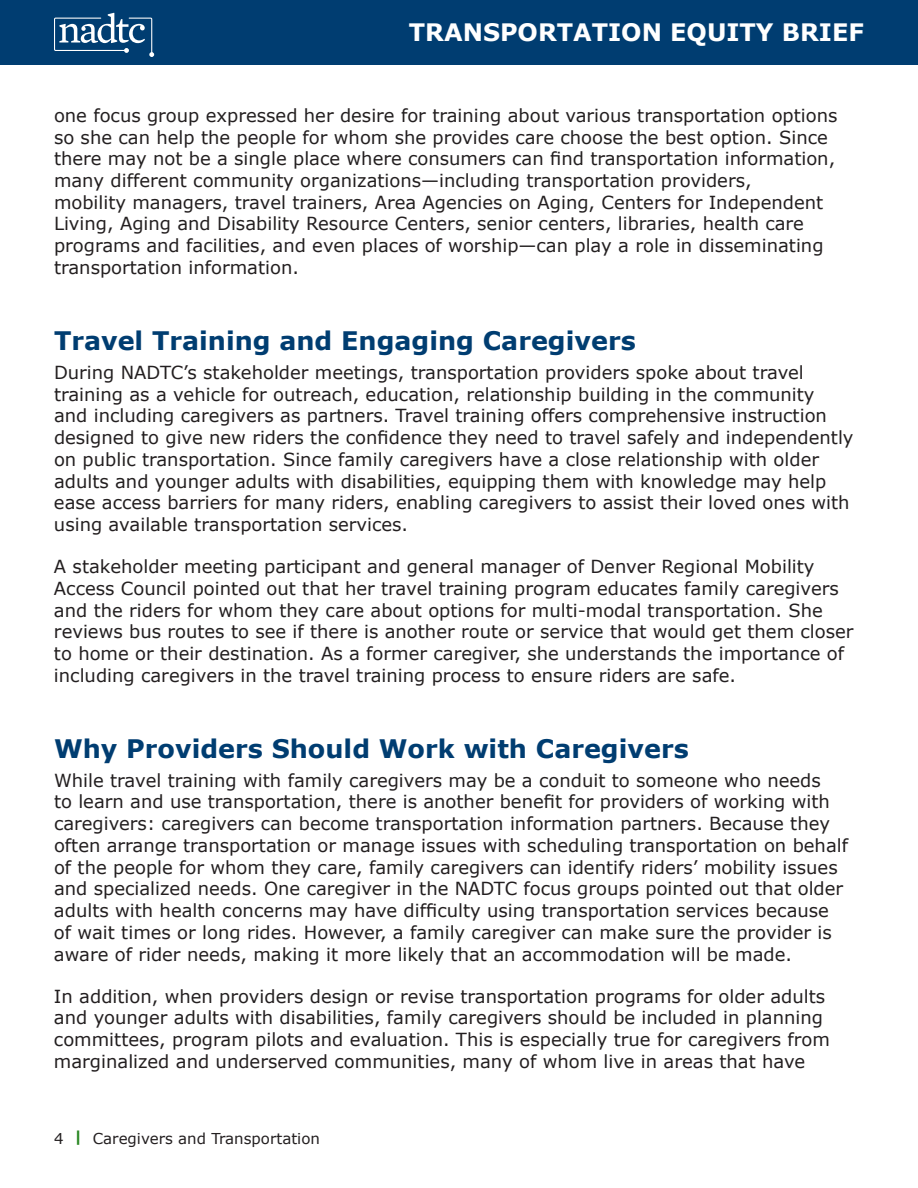
<style>
.page{position:relative;width:918px;height:1188px;background:#fff}
.page>*{position:absolute;margin:0;border:0;box-sizing:border-box;transform-origin:0 0}
.Subhead_Blue{font:700 25.5px "Verdana";color:#003d71}
.t1{font:700 24px "Verdana";color:#fff}
.t2{font:18px/21.8px "Verdana";color:#231f20}
.t3{font:15px "Verdana";color:#231f20}
.s1{font-weight:700;color:#288722}
</style>
<div class="page">
<div style="left:0;top:0;width:918px;height:65px;background:#003d71"></div>
<svg style="left:54px;top:13px;width:100px;height:44px"></svg>
<h2 class="t1" style="left:409px;top:17px;width:457px">TRANSPORTATION EQUITY BRIEF</h2>
<p class="t2" style="left:54px;top:105px;width:785px">one focus group expressed her desire for training about various transportation options so she can help the people for whom she provides care choose the best option. Since there may not be a single place where consumers can find transportation information, many different community organizations—including transportation providers,<br>mobility managers, travel trainers, Area Agencies on Aging, Centers for Independent Living, Aging and Disability Resource Centers, senior centers, libraries, health care programs and facilities, and even places of worship—can play a role in disseminating transportation information.</p>
<p class="Subhead_Blue" style="left:54px;top:325px;width:583px">Travel Training and Engaging Caregivers</p>
<p class="t2" style="left:54px;top:362px;width:801px">During NADTC’s stakeholder meetings, transportation providers spoke about travel training as a vehicle for outreach, education, relationship building in the community<br>and including caregivers as partners. Travel training offers comprehensive instruction designed to give new riders the confidence they need to travel safely and independently on public transportation. Since family caregivers have a close relationship with older adults and younger adults with disabilities, equipping them with knowledge may help ease access barriers for many riders, enabling caregivers to assist their loved ones with using available transportation services.</p>
<p class="t2" style="left:54px;top:556px;width:801px">A stakeholder meeting participant and general manager of Denver Regional Mobility Access Council pointed out that her travel training program educates family caregivers and the riders for whom they care about options for multi-modal transportation. She reviews bus routes to see if there is another route or service that would get them closer to home or their destination. As a former caregiver, she understands the importance of including caregivers in the travel training process to ensure riders are safe.</p>
<p class="Subhead_Blue" style="left:54px;top:732px;width:636px">Why Providers Should Work with Caregivers</p>
<p class="t2" style="left:54px;top:770px;width:796px">While travel training with family caregivers may be a conduit to someone who needs<br>to learn and use transportation, there is another benefit for providers of working with caregivers: caregivers can become transportation information partners. Because they often arrange transportation or manage issues with scheduling transportation on behalf of the people for whom they care, family caregivers can identify riders’ mobility issues and specialized needs. One caregiver in the NADTC focus groups pointed out that older adults with health concerns may have difficulty using transportation services because of wait times or long rides. However, a family caregiver can make sure the provider is aware of rider needs, making it more likely that an accommodation will be made.</p>
<p class="t2" style="left:54px;top:986px;width:778px">In addition, when providers design or revise transportation programs for older adults and younger adults with disabilities, family caregivers should be included in planning committees, program pilots and evaluation. This is especially true for caregivers from marginalized and underserved communities, many of whom live in areas that have</p>
<p class="t3" style="left:54px;top:1129px;width:267px">4 <span class="s1">|</span> Caregivers and Transportation</p>
</div>
